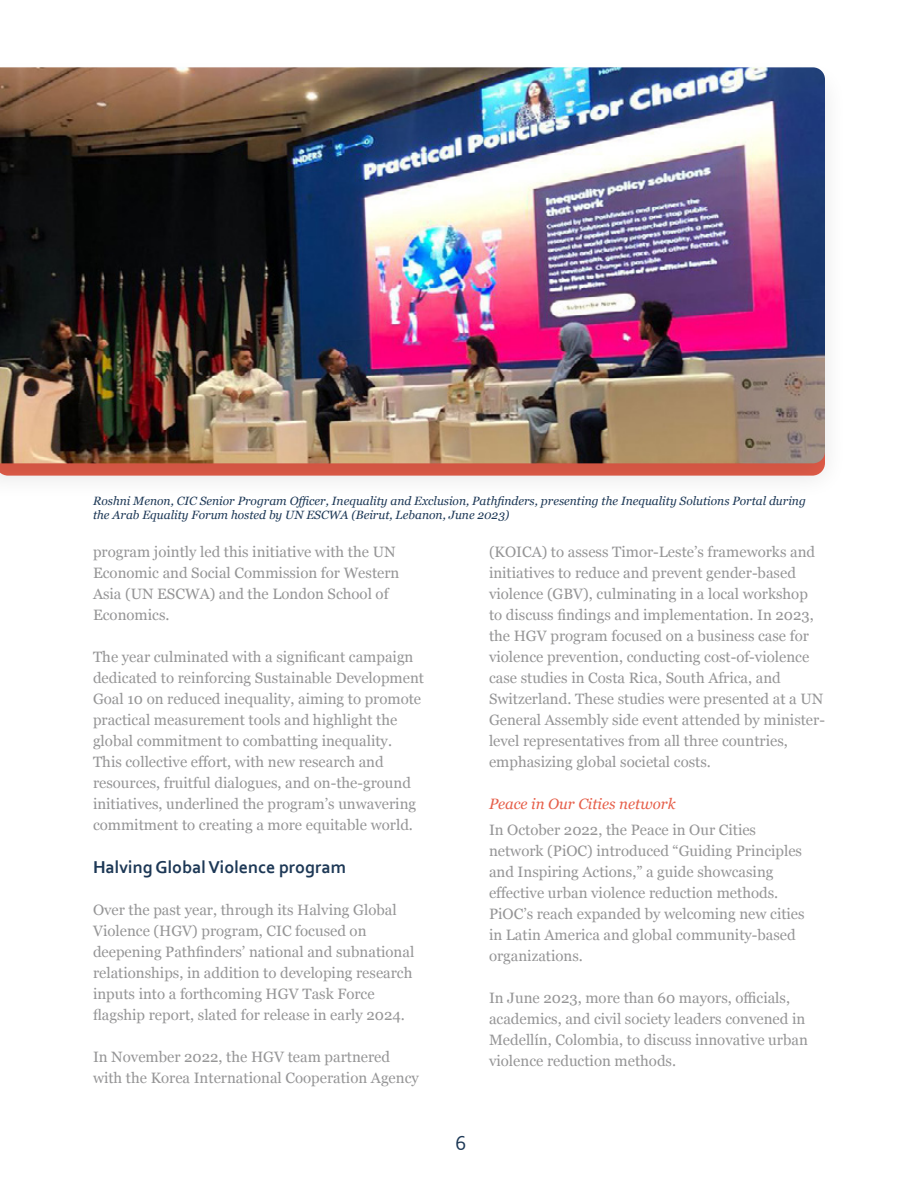
<style>
.page{position:relative;width:918px;height:1188px;background:#fff}
.page>*{position:absolute;margin:0;border:0;box-sizing:border-box;transform-origin:0 0}
.t1{font:21px "Corbel";color:#1d3856}
.t2{font:700 18px "Corbel";color:#1d3856}
.t3{font:15px/21px "Georgia";color:#959596}
.t4{font:italic 15px "Georgia";color:#e65f4a}
.t5{font:italic 12px/14.4px "Georgia";color:#1d3856}
</style>
<div class="page">
<div style="left:0;top:58px;width:848px;height:444px;background:#000;opacity:.1"></div>
<img style="left:0;top:67px;width:825px;height:396px">
<p class="t5" style="left:93px;top:493px;width:714px">Roshni Menon, CIC Senior Program Officer, Inequality and Exclusion, Pathfinders, presenting the Inequality Solutions Portal during the Arab Equality Forum hosted by UN ESCWA (Beirut, Lebanon, June 2023)</p>
<p class="t3" style="left:93px;top:541px;width:308px">program jointly led this initiative with the UN Economic and Social Commission for Western Asia (UN ESCWA) and the London School of Economics.</p>
<p class="t3" style="left:93px;top:646px;width:333px">The year culminated with a significant campaign dedicated to reinforcing Sustainable Development Goal 10 on reduced inequality, aiming to promote practical measurement tools and highlight the global commitment to combatting inequality.<br>This collective effort, with new research and resources, fruitful dialogues, and on-the-ground initiatives, underlined the program’s unwavering commitment to creating a more equitable world.</p>
<p class="t2" style="left:93px;top:856px;width:255px">Halving Global Violence program</p>
<p class="t3" style="left:93px;top:899px;width:323px">Over the past year, through its Halving Global Violence (HGV) program, CIC focused on deepening Pathfinders’ national and subnational relationships, in addition to developing research inputs into a forthcoming HGV Task Force flagship report, slated for release in early 2024.</p>
<p class="t3" style="left:93px;top:1046px;width:327px">In November 2022, the HGV team partnered with the Korea International Cooperation Agency</p>
<p class="t3" style="left:489px;top:541px;width:337px">(KOICA) to assess Timor-Leste’s frameworks and initiatives to reduce and prevent gender-based violence (GBV), culminating in a local workshop<br>to discuss findings and implementation. In 2023, the HGV program focused on a business case for violence prevention, conducting cost-of-violence case studies in Costa Rica, South Africa, and Switzerland. These studies were presented at a UN General Assembly side event attended by minister&shy;level representatives from all three countries, emphasizing global societal costs.</p>
<p class="t4" style="left:489px;top:793px;width:188px">Peace in Our Cities network</p>
<p class="t3" style="left:489px;top:818px;width:317px">In October 2022, the Peace in Our Cities network (PiOC) introduced “Guiding Principles and Inspiring Actions,” a guide showcasing effective urban violence reduction methods.<br>PiOC’s reach expanded by welcoming new cities in Latin America and global community-based organizations.</p>
<p class="t3" style="left:489px;top:986px;width:320px">In June 2023, more than 60 mayors, officials, academics, and civil society leaders convened in Medellín, Colombia, to discuss innovative urban violence reduction methods.</p>
<h1 class="t1" style="left:456px;top:1130px;width:13px">6</h1>
</div>
